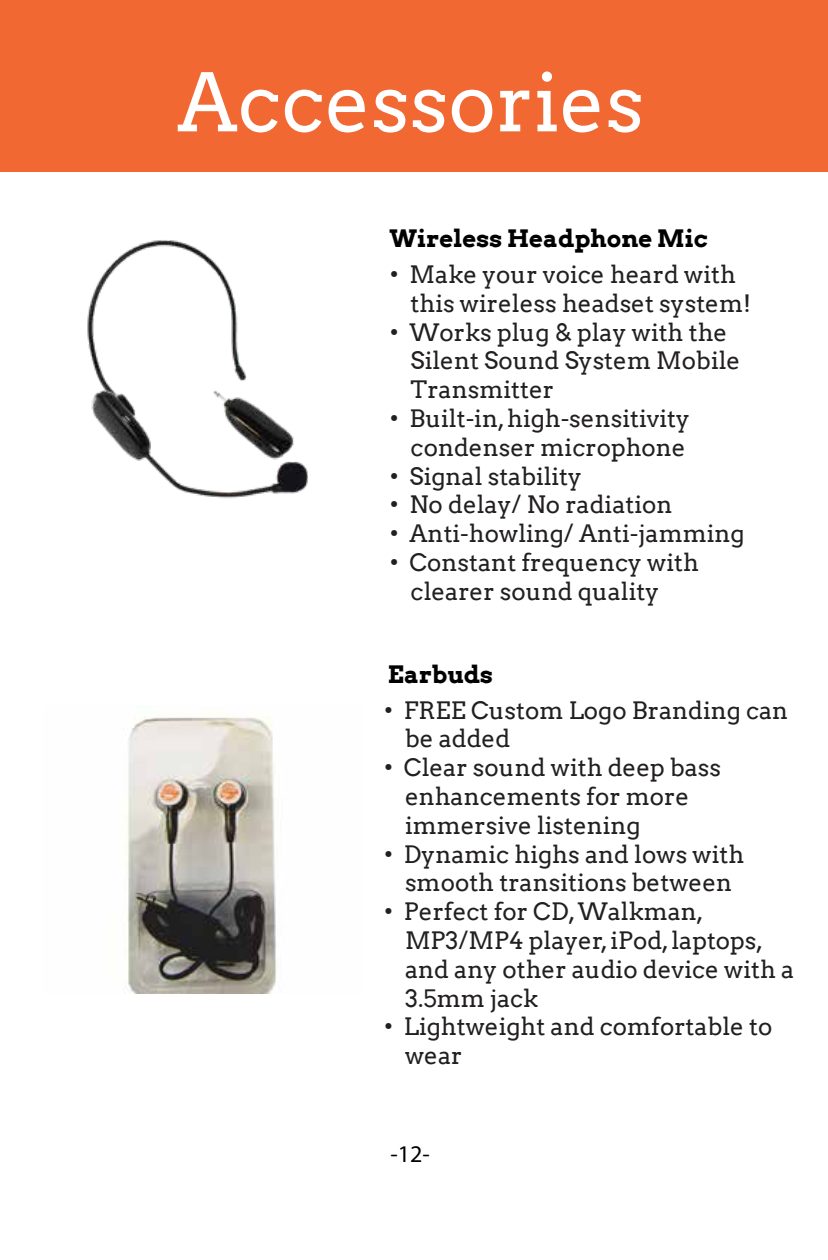
<style>
.page{position:relative;width:828px;height:1260px;background:#fff}
.page>*{position:absolute;margin:0;border:0;box-sizing:border-box;transform-origin:0 0}
.t1{font:80px "Arvo";color:#fff}
.t2{font:24px/28.8px "Arvo";color:#221f1f}
.t3{font:700 24px "Arvo";color:#000}
.t4{font:24px "Myriad Pro";color:#000}
</style>
<div class="page">
<div style="left:0;top:0;width:828px;height:171px;background:#f16833"></div>
<img style="left:126px;top:716px;width:151px;height:278px">
<img style="left:87px;top:240px;width:221px;height:259px">
<h1 class="t1" style="left:177px;top:54px;width:468px">Accessories</h1>
<p class="t3" style="left:390px;top:223px;width:320px">Wireless Headphone Mic</p>
<p class="t2" style="left:411px;top:260px;width:342px;text-indent:-21px">• Make your voice heard with this wireless headset system!</p>
<p class="t2" style="left:411px;top:318px;width:331px;text-indent:-21px">• Works plug &amp; play with the<br>Silent Sound System Mobile<br>Transmitter</p>
<p class="t2" style="left:390px;top:404px;width:302px;text-align:right">• Built-in, high-sensitivity condenser microphone</p>
<p class="t2" style="left:390px;top:462px;width:194px">• Signal stability</p>
<p class="t2" style="left:390px;top:491px;width:284px">• No delay/ No radiation</p>
<p class="t2" style="left:390px;top:519px;width:356px">• Anti-howling/ Anti-jamming</p>
<p class="t2" style="left:411px;top:548px;width:290px;text-indent:-21px">• Constant frequency with clearer sound quality</p>
<p class="t3" style="left:388px;top:659px;width:107px">Earbuds</p>
<p class="t2" style="left:405px;top:696px;width:385px;text-indent:-21px">• FREE Custom Logo Branding can be added</p>
<p class="t2" style="left:405px;top:753px;width:318px;text-indent:-21px">• Clear sound with deep bass enhancements for more immersive listening</p>
<p class="t2" style="left:384px;top:840px;width:362px;text-align:center">• Dynamic highs and lows with smooth transitions between</p>
<p class="t2" style="left:405px;top:897px;width:391px;text-indent:-21px">• Perfect for CD, Walkman,<br>MP3/MP4 player, iPod, laptops, and any other audio device with a<br>3.5mm jack</p>
<p class="t2" style="left:405px;top:1012px;width:369px;text-indent:-21px">• Lightweight and comfortable to wear</p>
<p class="t4" style="left:391px;top:1140px;width:41px">-12-</p>
</div>
